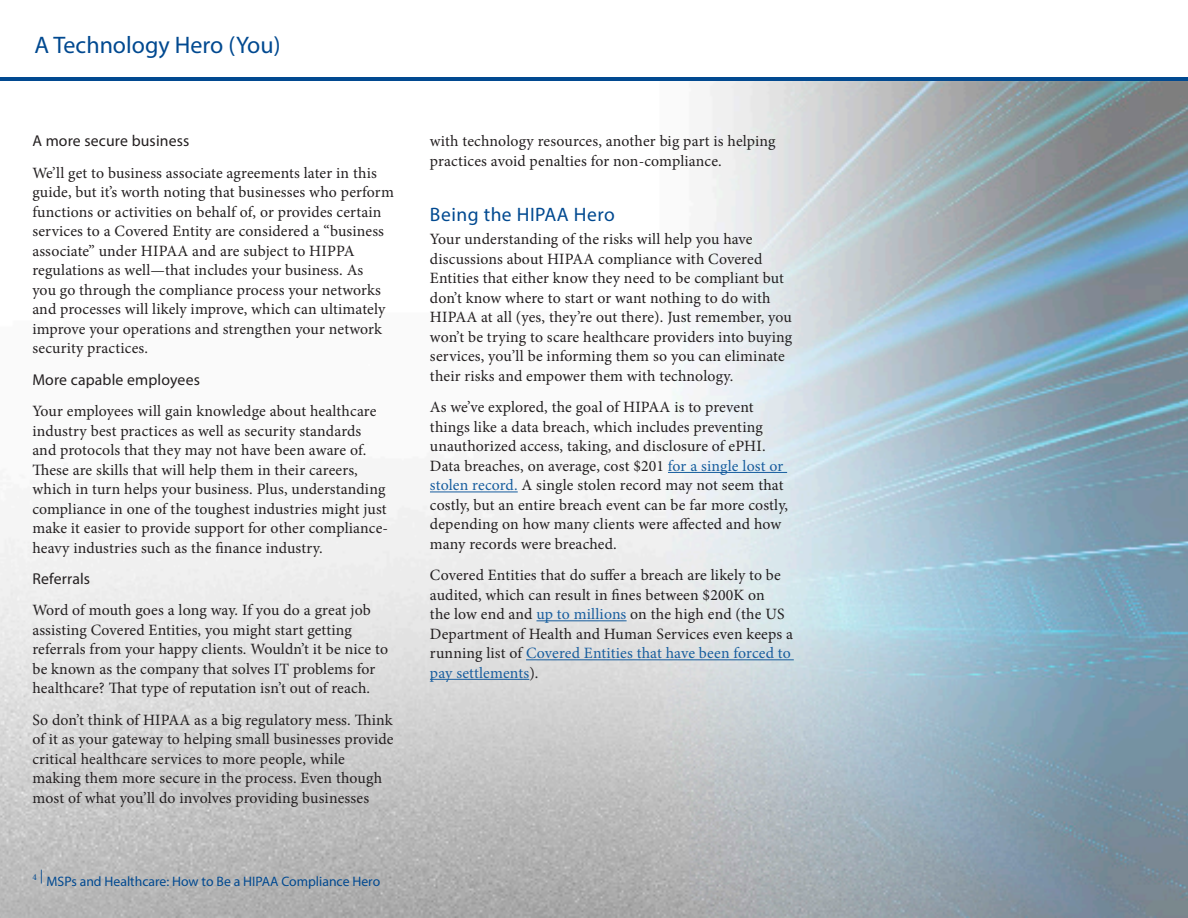
<style>
.page{position:relative;width:1188px;height:918px;background:#fff}
.page>*{position:absolute;margin:0;border:0;box-sizing:border-box;transform-origin:0 0}
.Subhead_1{font:24px "Myriad Pro";color:#014990}
.Subhead_2_-_Blue{font:19.5px "Myriad Pro";letter-spacing:.025em;color:#014990}
.Body_Text{font:15.75px/19.5px "Minion Pro";letter-spacing:.01em;color:#231f20}
.Body_Text-2{font:15.75px "Myriad Pro";letter-spacing:.01em;color:#231f20}
.t1{font:13.65px "Myriad Pro";color:#014990}
.s1{color:#175d9e}
</style>
<div class="page">
<img style="left:0;top:80px;width:1188px;height:838px">
<hr style="left:668px;top:472px;width:119px;height:1px;background:#175d9e">
<hr style="left:430px;top:492px;width:88px;height:1px;background:#175d9e">
<hr style="left:536px;top:620px;width:91px;height:1px;background:#175d9e">
<hr style="left:526px;top:659px;width:268px;height:1px;background:#175d9e">
<hr style="left:430px;top:679px;width:99px;height:1px;background:#175d9e">
<hr style="left:0;top:77px;width:1188px;height:3px;background:#014990">
<p class="Subhead_1" style="left:35px;top:30px;width:247px">A Technology Hero (You)</p>
<p class="Body_Text-2" style="left:32px;top:131px;width:159px">A more secure business</p>
<p class="Body_Text" style="left:32px;top:163px;width:363px">We’ll get to business associate agreements later in this guide, but it’s worth noting that businesses who perform functions or activities on behalf of, or provides certain services to a Covered Entity are considered a “business associate” under HIPAA and are subject to HIPPA regulations as well—that includes your business. As<br>you go through the compliance process your networks and processes will likely improve, which can ultimately improve your operations and strengthen your network security practices.</p>
<p class="Body_Text-2" style="left:32px;top:370px;width:169px">More capable employees</p>
<p class="Body_Text" style="left:32px;top:401px;width:357px">Your employees will gain knowledge about healthcare industry best practices as well as security standards and protocols that they may not have been aware of.<br>These are skills that will help them in their careers, which in turn helps your business. Plus, understanding compliance in one of the toughest industries might just make it easier to provide support for other compliance&shy;heavy industries such as the finance industry.</p>
<p class="Body_Text-2" style="left:32px;top:569px;width:59px">Referrals</p>
<p class="Body_Text" style="left:32px;top:601px;width:357px">Word of mouth goes a long way. If you do a great job assisting Covered Entities, you might start getting referrals from your happy clients. Wouldn’t it be nice to be known as the company that solves IT problems for healthcare? That type of reputation isn’t out of reach.</p>
<p class="Body_Text" style="left:32px;top:710px;width:363px">So don’t think of HIPAA as a big regulatory mess. Think of it as your gateway to helping small businesses provide critical healthcare services to more people, while making them more secure in the process. Even though most of what you’ll do involves providing businesses</p>
<p class="t1" style="left:32px;top:873px;width:349px"><sup>4</sup> <sup>|</sup> MSPs and Healthcare: How to Be a HIPAA Compliance Hero</p>
<p class="Body_Text" style="left:430px;top:132px;width:347px">with technology resources, another big part is helping practices avoid penalties for non-compliance.</p>
<p class="Subhead_2_-_Blue" style="left:430px;top:202px;width:186px">Being the HIPAA Hero</p>
<p class="Body_Text" style="left:430px;top:230px;width:364px">Your understanding of the risks will help you have discussions about HIPAA compliance with Covered Entities that either know they need to be compliant but don’t know where to start or want nothing to do with HIPAA at all (yes, they’re out there). Just remember, you won’t be trying to scare healthcare providers into buying services, you’ll be informing them so you can eliminate their risks and empower them with technology.</p>
<p class="Body_Text" style="left:430px;top:398px;width:360px">As we’ve explored, the goal of HIPAA is to prevent things like a data breach, which includes preventing unauthorized access, taking, and disclosure of ePHI.<br>Data breaches, on average, cost $201 <span class="s1">for a single lost or stolen record.</span> A single stolen record may not seem that costly, but an entire breach event can be far more costly, depending on how many clients were affected and how many records were breached.</p>
<p class="Body_Text" style="left:430px;top:566px;width:365px">Covered Entities that do suffer a breach are likely to be audited, which can result in fines between $200K on<br>the low end and <span class="s1">up to millions</span> on the high end (the US Department of Health and Human Services even keeps a running list of <span class="s1">Covered Entities that have been forced to pay settlements</span>).</p>
</div>
